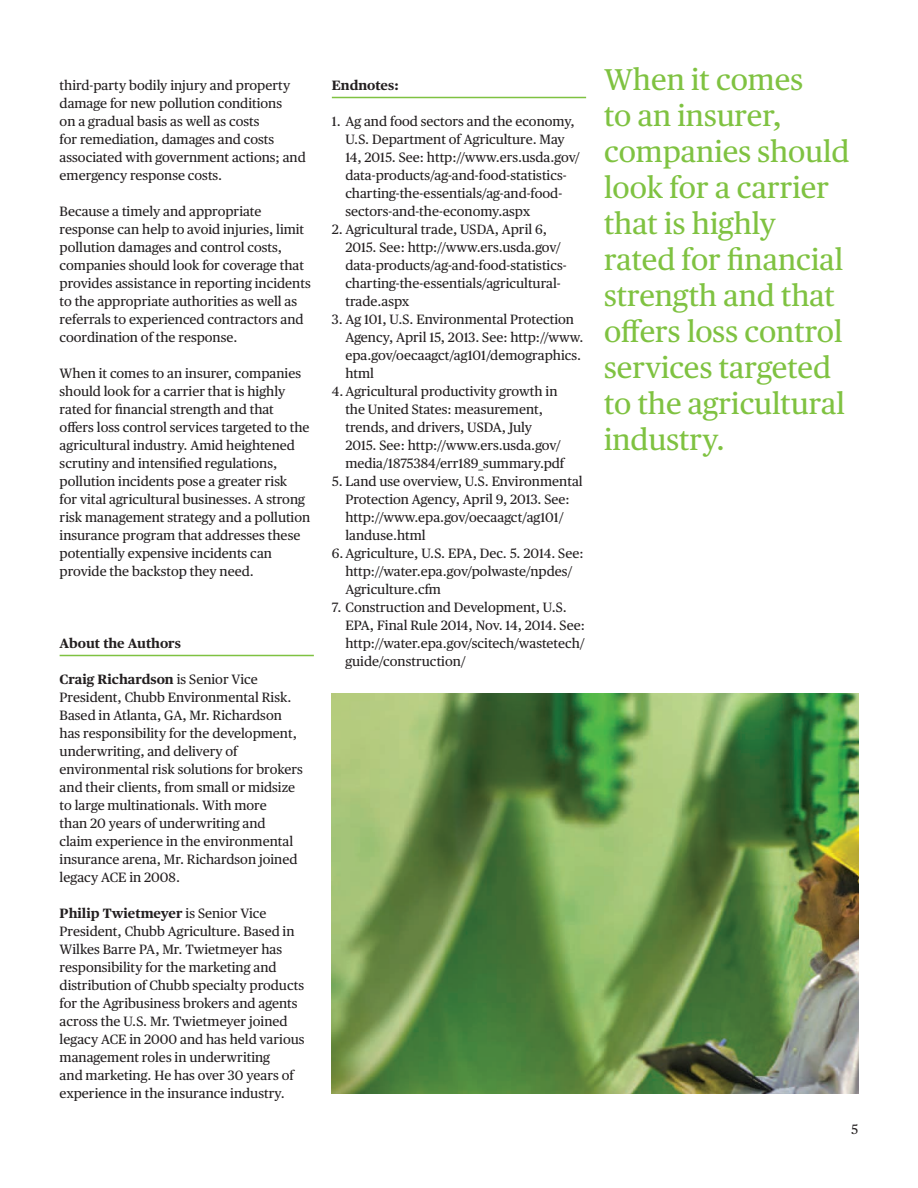
<style>
.page{position:relative;width:918px;height:1188px;background:#fff}
.page>*{position:absolute;margin:0;border:0;box-sizing:border-box;transform-origin:0 0}
.t1{font:30px/36px "Publico Text";color:#7fc241}
.t2{font:13.5px/18px "Publico Text";color:#231f20}
.t3{font:700 13.5px "Publico Text";color:#231f20}
.s1{font-weight:700}
</style>
<div class="page">
<hr style="left:60px;top:655px;width:254px;height:1px;background:#7fc241">
<hr style="left:332px;top:97px;width:254px;height:1px;background:#7fc241">
<img style="left:332px;top:693px;width:526px;height:401px">
<p class="t2" style="left:60px;top:75px;width:248px">third-party bodily injury and property damage for new pollution conditions<br>on a gradual basis as well as costs<br>for remediation, damages and costs associated with government actions; and emergency response costs.</p>
<p class="t2" style="left:60px;top:201px;width:253px">Because a timely and appropriate response can help to avoid injuries, limit pollution damages and control costs, companies should look for coverage that provides assistance in reporting incidents to the appropriate authorities as well as referrals to experienced contractors and coordination of the response.</p>
<p class="t2" style="left:60px;top:363px;width:252px">When it comes to an insurer, companies should look for a carrier that is highly rated for financial strength and that offers loss control services targeted to the agricultural industry. Amid heightened scrutiny and intensified regulations, pollution incidents pose a greater risk<br>for vital agricultural businesses. A strong risk management strategy and a pollution insurance program that addresses these potentially expensive incidents can provide the backstop they need.</p>
<h5 class="t3" style="left:60px;top:633px;width:123px">About the Authors</h5>
<p class="t2" style="left:60px;top:669px;width:245px"><span class="s1">Craig Richardson</span> is Senior Vice President, Chubb Environmental Risk.<br>Based in Atlanta, GA, Mr. Richardson has responsibility for the development, underwriting, and delivery of environmental risk solutions for brokers and their clients, from small or midsize to large multinationals. With more<br>than 20 years of underwriting and<br>claim experience in the environmental insurance arena, Mr. Richardson joined legacy ACE in 2008.</p>
<p class="t2" style="left:60px;top:903px;width:246px"><span class="s1">Philip Twietmeyer</span> is Senior Vice President, Chubb Agriculture. Based in Wilkes Barre PA, Mr. Twietmeyer has responsibility for the marketing and distribution of Chubb specialty products for the Agribusiness brokers and agents across the U.S. Mr. Twietmeyer joined legacy ACE in 2000 and has held various management roles in underwriting<br>and marketing. He has over 30 years of experience in the insurance industry.</p>
<h5 class="t3" style="left:332px;top:75px;width:68px">Endnotes:</h5>
<p class="t2" style="left:332px;top:111px;width:244px">1. Ag and food sectors and the economy,</p>
<p class="t2" style="left:345px;top:129px;width:236px">U.S. Department of Agriculture. May 14, 2015. See: http://www.ers.usda.gov/ data-products/ag-and-food-statistics&shy;charting-the-essentials/ag-and-food&shy;sectors-and-the-economy.aspx</p>
<p class="t2" style="left:345px;top:219px;width:223px;text-indent:-14px">2. Agricultural trade, USDA, April 6, 2015. See: http://www.ers.usda.gov/ data-products/ag-and-food-statistics&shy;charting-the-essentials/agricultural&shy;trade.aspx</p>
<p class="t2" style="left:345px;top:309px;width:240px;text-indent:-14px">3. Ag 101, U.S. Environmental Protection<br>Agency, April 15, 2013. See: http://www. epa.gov/oecaagct/ag101/demographics. html</p>
<p class="t2" style="left:345px;top:381px;width:220px;text-indent:-14px">4. Agricultural productivity growth in the United States: measurement, trends, and drivers, USDA, July 2015. See: http://www.ers.usda.gov/ media/1875384/err189_summary.pdf</p>
<p class="t2" style="left:345px;top:471px;width:239px;text-indent:-14px">5. Land use overview, U.S. Environmental Protection Agency, April 9, 2013. See: http://www.epa.gov/oecaagct/ag101/ landuse.html</p>
<p class="t2" style="left:345px;top:543px;width:240px;text-indent:-14px">6. Agriculture, U.S. EPA, Dec. 5. 2014. See: http://water.epa.gov/polwaste/npdes/<br>Agriculture.cfm</p>
<p class="t2" style="left:345px;top:597px;width:241px;text-indent:-14px">7. Construction and Development, U.S.<br>EPA, Final Rule 2014, Nov. 14, 2014. See: http://water.epa.gov/scitech/wastetech/ guide/construction/</p>
<h2 class="t1" style="left:604px;top:60px;width:247px">When it comes<br>to an insurer, companies should look for a carrier that is highly rated for financial strength and that offers loss control services targeted to the agricultural industry.</h2>
<p class="t2" style="left:851px;top:1119px;width:9px">5</p>
</div>
